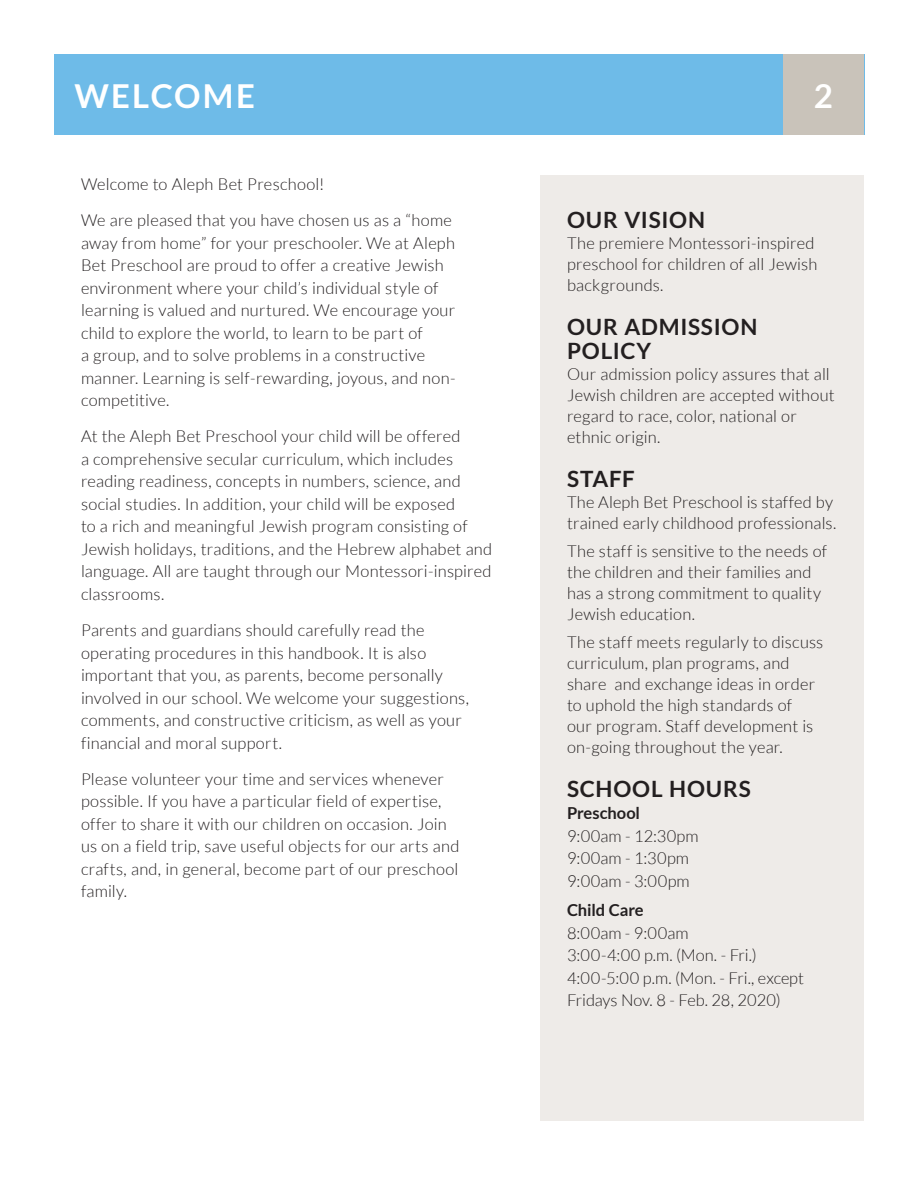
<style>
.page{position:relative;width:918px;height:1188px;background:#fff}
.page>*{position:absolute;margin:0;border:0;box-sizing:border-box;transform-origin:0 0}
.t1{font:700 33px "Lato";letter-spacing:.065em;color:#fff}
.t2{font:700 22.5px/24px "Lato";letter-spacing:.035em;color:#231f20}
.t3{font:300 16.5px/22.5px "Lato";letter-spacing:.01em;color:#231f20}
.t4{font:700 16.5px "Lato";letter-spacing:-.005em;color:#231f20}
</style>
<div class="page">
<div style="left:54px;top:54px;width:810px;height:81px;background:#6ebbe8"></div>
<div style="left:783px;top:54px;width:81px;height:81px;background:#c9c3ba"></div>
<div style="left:540px;top:176px;width:324px;height:945px;background:#eeebe8"></div>
<h1 class="t1" style="left:75px;top:77px;width:182px">WELCOME</h1>
<p class="t3" style="left:81px;top:167px;width:372px;line-height:36px">Welcome to Aleph Bet Preschool!<br>We are pleased that you have chosen us as a “home</p>
<p class="t3" style="left:81px;top:232px;width:376px">away from home” for your preschooler. We at Aleph Bet Preschool are proud to offer a creative Jewish environment where your child’s individual style of learning is valued and nurtured. We encourage your child to explore the world, to learn to be part of<br>a group, and to solve problems in a constructive manner. Learning is self-rewarding, joyous, and non&shy;competitive.</p>
<p class="t3" style="left:81px;top:425px;width:413px">At the Aleph Bet Preschool your child will be offered<br>a comprehensive secular curriculum, which includes reading readiness, concepts in numbers, science, and social studies. In addition, your child will be exposed<br>to a rich and meaningful Jewish program consisting of Jewish holidays, traditions, and the Hebrew alphabet and language. All are taught through our Montessori-inspired classrooms.</p>
<p class="t3" style="left:81px;top:619px;width:389px">Parents and guardians should carefully read the operating procedures in this handbook. It is also important that you, as parents, become personally involved in our school. We welcome your suggestions, comments, and constructive criticism, as well as your financial and moral support.</p>
<p class="t3" style="left:81px;top:767px;width:380px">Please volunteer your time and services whenever possible. If you have a particular field of expertise, offer to share it with our children on occasion. Join us on a field trip, save useful objects for our arts and crafts, and, in general, become part of our preschool family.</p>
<h1 class="t1" style="left:814px;top:77px;width:21px">2</h1>
<h2 class="t2" style="left:567px;top:207px;width:140px">OUR VISION</h2>
<p class="t3" style="left:567px;top:232px;width:252px;line-height:21px">The premiere Montessori-inspired preschool for children of all Jewish backgrounds.</p>
<h2 class="t2" style="left:567px;top:314px;width:192px">OUR ADMISSION<br>POLICY</h2>
<p class="t3" style="left:567px;top:364px;width:269px;line-height:21px">Our admission policy assures that all<br>Jewish children are accepted without regard to race, color, national or ethnic origin.</p>
<h2 class="t2" style="left:567px;top:467px;width:69px">STAFF</h2>
<p class="t3" style="left:567px;top:492px;width:271px;line-height:21px">The Aleph Bet Preschool is staffed by trained early childhood professionals.</p>
<p class="t3" style="left:567px;top:541px;width:262px;line-height:21px">The staff is sensitive to the needs of the children and their families and has a strong commitment to quality<br>Jewish education.</p>
<p class="t3" style="left:567px;top:631px;width:258px;line-height:21px">The staff meets regularly to discuss curriculum, plan programs, and share and exchange ideas in order to uphold the high standards of<br>our program. Staff development is on-going throughout the year.</p>
<h2 class="t2" style="left:567px;top:776px;width:185px">SCHOOL HOURS</h2>
<p class="t4" style="left:567px;top:804px;width:75px">Preschool</p>
<p class="t3" style="left:567px;top:825px;width:133px">9:00am - 12:30pm<br>9:00am - 1:30pm<br>9:00am - 3:00pm</p>
<p class="t4" style="left:567px;top:901px;width:78px">Child Care</p>
<p class="t3" style="left:567px;top:922px;width:238px">8:00am - 9:00am<br>3:00-4:00 p.m. (Mon. - Fri.)<br>4:00-5:00 p.m. (Mon. - Fri., except<br>Fridays Nov. 8 - Feb. 28, 2020)</p>
</div>
